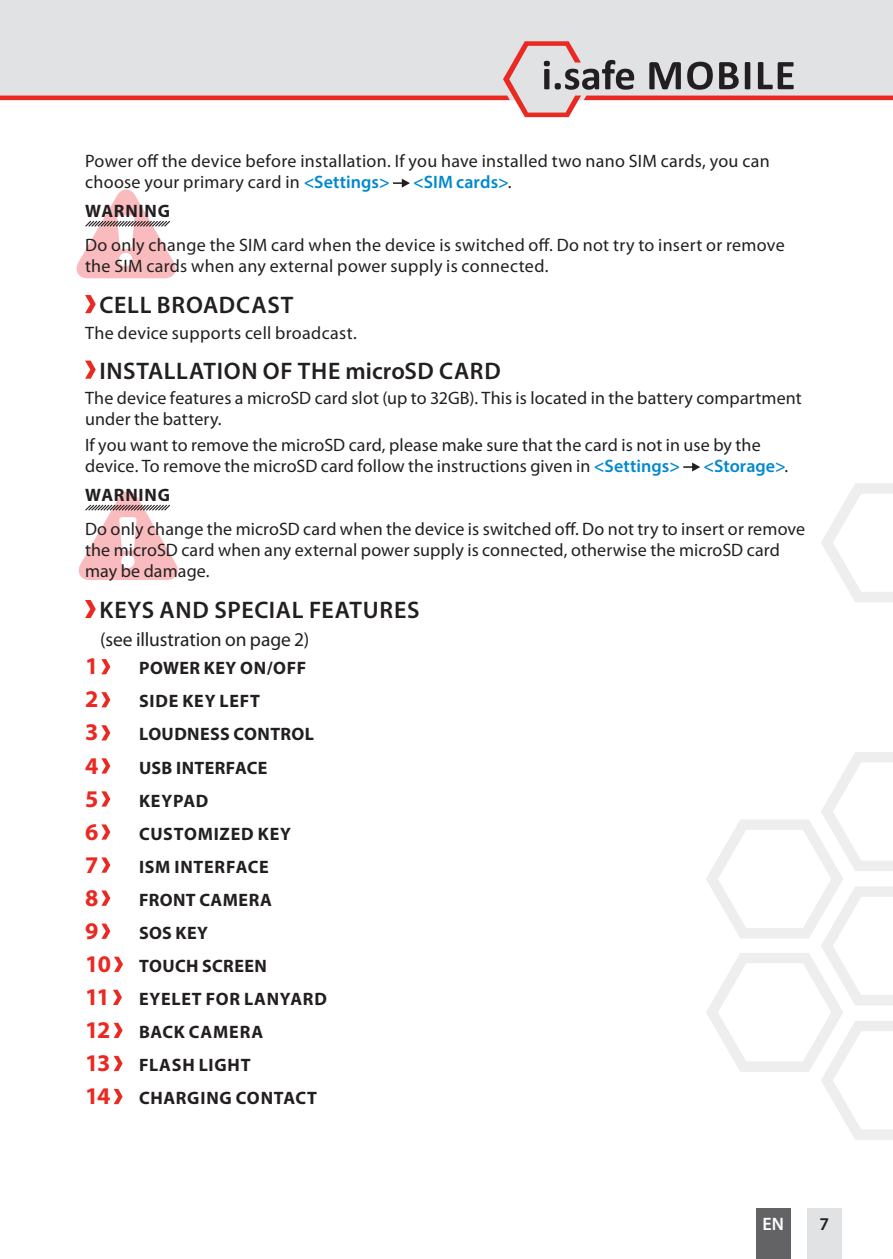
<style>
.page{position:relative;width:893px;height:1259px;background:#fff}
.page>*{position:absolute;margin:0;border:0;box-sizing:border-box;transform-origin:0 0}
.t1{font:600 24px "Myriad Pro";letter-spacing:.025em;color:#231f20}
.t2{font:700 24px "Myriad Pro";color:#ea2922}
.t3{font:19.5px "Myriad Pro";letter-spacing:-.005em;color:#231f20}
.t4{font:18px/21px "Myriad Pro";letter-spacing:.01em;color:#231f20}
.t5{font:700 18px/33px "Myriad Pro";letter-spacing:.035em;color:#231f20}
.t6{font:600 18px "Myriad Pro";letter-spacing:.005em;color:#0089cf}
.t7{font:600 18px "Myriad Pro";color:#fff}
.t8{font:600 18px "Myriad Pro";color:#231f20}
.s1{font-weight:600;color:#0089cf}
.s2{font-weight:400;color:#231f20}
.s3{font-size:24px;color:#ea2922}
</style>
<div class="page">
<div style="left:756px;top:1208px;width:34px;height:51px;background:#636366"></div>
<div style="left:807px;top:1208px;width:34px;height:51px;background:#e1e2e4"></div>
<svg style="left:821px;top:483px;width:72px;height:119px"></svg>
<svg style="left:706px;top:752px;width:187px;height:388px"></svg>
<div style="left:0;top:0;width:893px;height:41px;background:#e1e2e4"></div>
<svg style="left:0;top:41px;width:893px;height:76px"></svg>
<svg style="left:77px;top:189px;width:99px;height:89px"></svg>
<svg style="left:79px;top:491px;width:99px;height:89px"></svg>
<svg style="left:393px;top:179px;width:17px;height:9px"></svg>
<svg style="left:85px;top:295px;width:11px;height:18px"></svg>
<svg style="left:85px;top:360px;width:11px;height:19px"></svg>
<svg style="left:683px;top:462px;width:17px;height:9px"></svg>
<svg style="left:85px;top:600px;width:11px;height:18px"></svg>
<svg style="left:101px;top:659px;width:9px;height:15px"></svg>
<svg style="left:101px;top:692px;width:9px;height:15px"></svg>
<svg style="left:101px;top:725px;width:9px;height:15px"></svg>
<svg style="left:101px;top:758px;width:9px;height:15px"></svg>
<svg style="left:101px;top:791px;width:9px;height:15px"></svg>
<svg style="left:101px;top:824px;width:9px;height:15px"></svg>
<svg style="left:101px;top:857px;width:9px;height:15px"></svg>
<svg style="left:101px;top:890px;width:9px;height:15px"></svg>
<svg style="left:101px;top:923px;width:9px;height:16px"></svg>
<svg style="left:114px;top:956px;width:9px;height:16px"></svg>
<svg style="left:113px;top:989px;width:9px;height:16px"></svg>
<svg style="left:114px;top:1022px;width:9px;height:16px"></svg>
<svg style="left:114px;top:1056px;width:9px;height:15px"></svg>
<svg style="left:114px;top:1089px;width:9px;height:15px"></svg>
<p class="t4" style="left:85px;top:150px;width:686px">Power off the device before installation. If you have installed two nano SIM cards, you can choose your primary card in <span class="s1">&lt;Settings&gt;</span></p>
<p class="t6" style="left:413px;top:170px;width:100px">&lt;SIM cards&gt;<span class="s2">.</span></p>
<p class="t5" style="left:85px;top:194px;width:86px">WARNING</p>
<p class="t4" style="left:85px;top:234px;width:701px">Do only change the SIM card when the device is switched off. Do not try to insert or remove the SIM cards when any external power supply is connected.</p>
<h1 class="t1" style="left:99px;top:290px;width:195px">CELL BROADCAST</h1>
<p class="t4" style="left:85px;top:322px;width:273px">The device supports cell broadcast.</p>
<h1 class="t1" style="left:99px;top:356px;width:403px">INSTALLATION OF THE microSD CARD</h1>
<p class="t4" style="left:85px;top:387px;width:718px">The device features a microSD card slot (up to 32GB). This is located in the battery compartment under the battery.</p>
<p class="t4" style="left:85px;top:434px;width:677px">If you want to remove the microSD card, please make sure that the card is not in use by the device. To remove the microSD card follow the instructions given in <span class="s1">&lt;Settings&gt;</span></p>
<p class="t6" style="left:703px;top:454px;width:86px">&lt;Storage&gt;<span class="s2">.</span></p>
<p class="t5" style="left:85px;top:478px;width:86px">WARNING</p>
<p class="t4" style="left:85px;top:518px;width:722px">Do only change the microSD card when the device is switched off. Do not try to insert or remove the microSD card when any external power supply is connected, otherwise the microSD card may be damage.</p>
<h1 class="t1" style="left:99px;top:595px;width:322px">KEYS AND SPECIAL FEATURES</h1>
<p class="t3" style="left:100px;top:627px;width:211px">(see illustration on page 2)</p>
<h1 class="t2" style="left:85px;top:650px;width:15px">1</h1>
<p class="t5" style="left:139px;top:651px;width:169px">POWER KEY ON/OFF</p>
<h1 class="t2" style="left:85px;top:683px;width:15px">2</h1>
<p class="t5" style="left:139px;top:684px;width:123px">SIDE KEY LEFT</p>
<h1 class="t2" style="left:85px;top:716px;width:15px">3</h1>
<p class="t5" style="left:139px;top:717px;width:177px">LOUDNESS CONTROL</p>
<h1 class="t2" style="left:85px;top:750px;width:15px">4</h1>
<p class="t5" style="left:139px;top:750px;width:130px">USB INTERFACE</p>
<h1 class="t2" style="left:85px;top:783px;width:15px">5</h1>
<p class="t5" style="left:139px;top:783px;width:71px">KEYPAD</p>
<h1 class="t2" style="left:85px;top:816px;width:15px">6</h1>
<p class="t5" style="left:139px;top:816px;width:154px">CUSTOMIZED KEY</p>
<h1 class="t2" style="left:85px;top:849px;width:15px">7</h1>
<p class="t5" style="left:139px;top:849px;width:131px">ISM INTERFACE</p>
<h1 class="t2" style="left:85px;top:882px;width:15px">8</h1>
<p class="t5" style="left:139px;top:882px;width:134px">FRONT CAMERA</p>
<h1 class="t2" style="left:85px;top:915px;width:15px">9</h1>
<p class="t5" style="left:85px;top:915px;width:243px;text-indent:54px">SOS KEY<br><span class="s3">10</span> TOUCH SCREEN<br><span class="s3">11</span> EYELET FOR LANYARD<br><span class="s3">12</span> BACK CAMERA<br><span class="s3">13</span> FLASH LIGHT<br><span class="s3">14</span> CHARGING CONTACT</p>
<p class="t7" style="left:762px;top:1212px;width:23px">EN</p>
<p class="t8" style="left:819px;top:1212px;width:11px">7</p>
</div>
